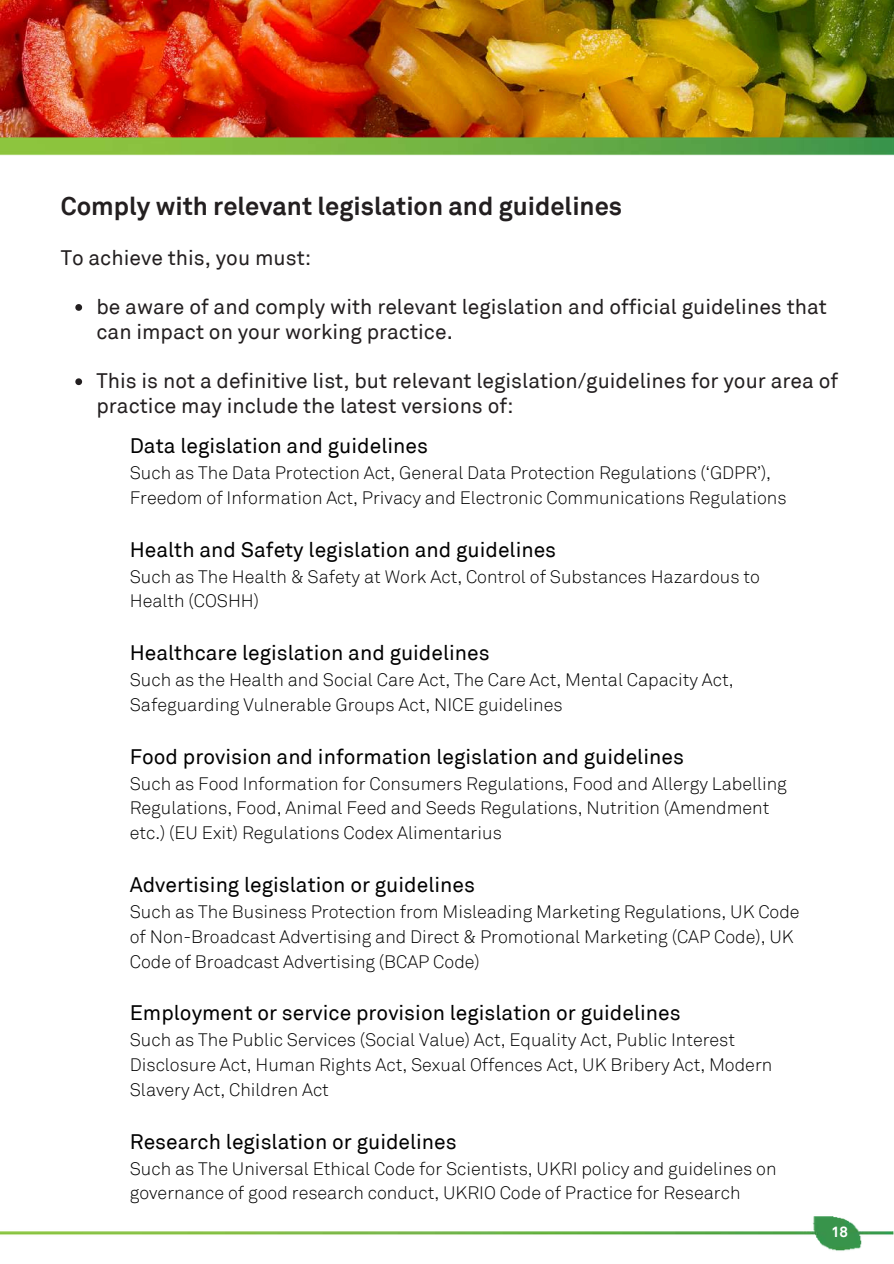
<style>
.page{position:relative;width:894px;height:1264px;background:#fff}
.page>*{position:absolute;margin:0;border:0;box-sizing:border-box;transform-origin:0 0}
.t1{font:700 25.5px "Akkurat";color:#231f20}
.t2{font:21px "Akkurat";color:#000}
.t3{font:21px/24.8px "Akkurat";color:#231f20}
.t4{font:300 18px/24.8px "Akkurat";color:#000}
.t5{font:700 15px "Akkurat";color:#fff}
</style>
<div class="page">
<img style="left:0;top:1216px;width:893px;height:35px">
<img style="left:0;top:0;width:893px;height:136px">
<img style="left:0;top:136px;width:893px;height:20px">
<svg style="left:75px;top:304px;width:7px;height:7px"></svg>
<svg style="left:75px;top:378px;width:7px;height:7px"></svg>
<h1 class="t1" style="left:61px;top:190px;width:563px">Comply with relevant legislation and guidelines</h1>
<p class="t3" style="left:61px;top:244px;width:252px">To achieve this, you must:</p>
<p class="t3" style="left:96px;top:293px;width:731px">be aware of and comply with relevant legislation and official guidelines that can impact on your working practice.</p>
<p class="t3" style="left:96px;top:368px;width:743px">This is not a definitive list, but relevant legislation/guidelines for your area of practice may include the latest versions of:</p>
<p class="t2" style="left:130px;top:432px;width:299px">Data legislation and guidelines</p>
<p class="t4" style="left:130px;top:460px;width:658px">Such as The Data Protection Act, General Data Protection Regulations (‘GDPR’),<br>Freedom of Information Act, Privacy and Electronic Communications Regulations</p>
<p class="t2" style="left:130px;top:536px;width:428px">Health and Safety legislation and guidelines</p>
<p class="t4" style="left:130px;top:563px;width:631px">Such as The Health &amp; Safety at Work Act, Control of Substances Hazardous to<br>Health (COSHH)</p>
<p class="t2" style="left:130px;top:639px;width:361px">Healthcare legislation and guidelines</p>
<p class="t4" style="left:130px;top:667px;width:605px">Such as the Health and Social Care Act, The Care Act, Mental Capacity Act,<br>Safeguarding Vulnerable Groups Act, NICE guidelines</p>
<p class="t2" style="left:130px;top:743px;width:555px">Food provision and information legislation and guidelines</p>
<p class="t4" style="left:130px;top:770px;width:658px">Such as Food Information for Consumers Regulations, Food and Allergy Labelling<br>Regulations, Food, Animal Feed and Seeds Regulations, Nutrition (Amendment etc.) (EU Exit) Regulations Codex Alimentarius</p>
<p class="t2" style="left:130px;top:871px;width:346px">Advertising legislation or guidelines</p>
<p class="t4" style="left:130px;top:899px;width:671px">Such as The Business Protection from Misleading Marketing Regulations, UK Code of Non-Broadcast Advertising and Direct &amp; Promotional Marketing (CAP Code), UK<br>Code of Broadcast Advertising (BCAP Code)</p>
<p class="t2" style="left:130px;top:999px;width:552px">Employment or service provision legislation or guidelines</p>
<p class="t4" style="left:130px;top:1027px;width:644px">Such as The Public Services (Social Value) Act, Equality Act, Public Interest<br>Disclosure Act, Human Rights Act, Sexual Offences Act, UK Bribery Act, Modern<br>Slavery Act, Children Act</p>
<p class="t2" style="left:130px;top:1128px;width:328px">Research legislation or guidelines</p>
<p class="t4" style="left:130px;top:1155px;width:648px">Such as The Universal Ethical Code for Scientists, UKRI policy and guidelines on governance of good research conduct, UKRIO Code of Practice for Research</p>
<p class="t5" style="left:830px;top:1221px;width:19px">18</p>
</div>
